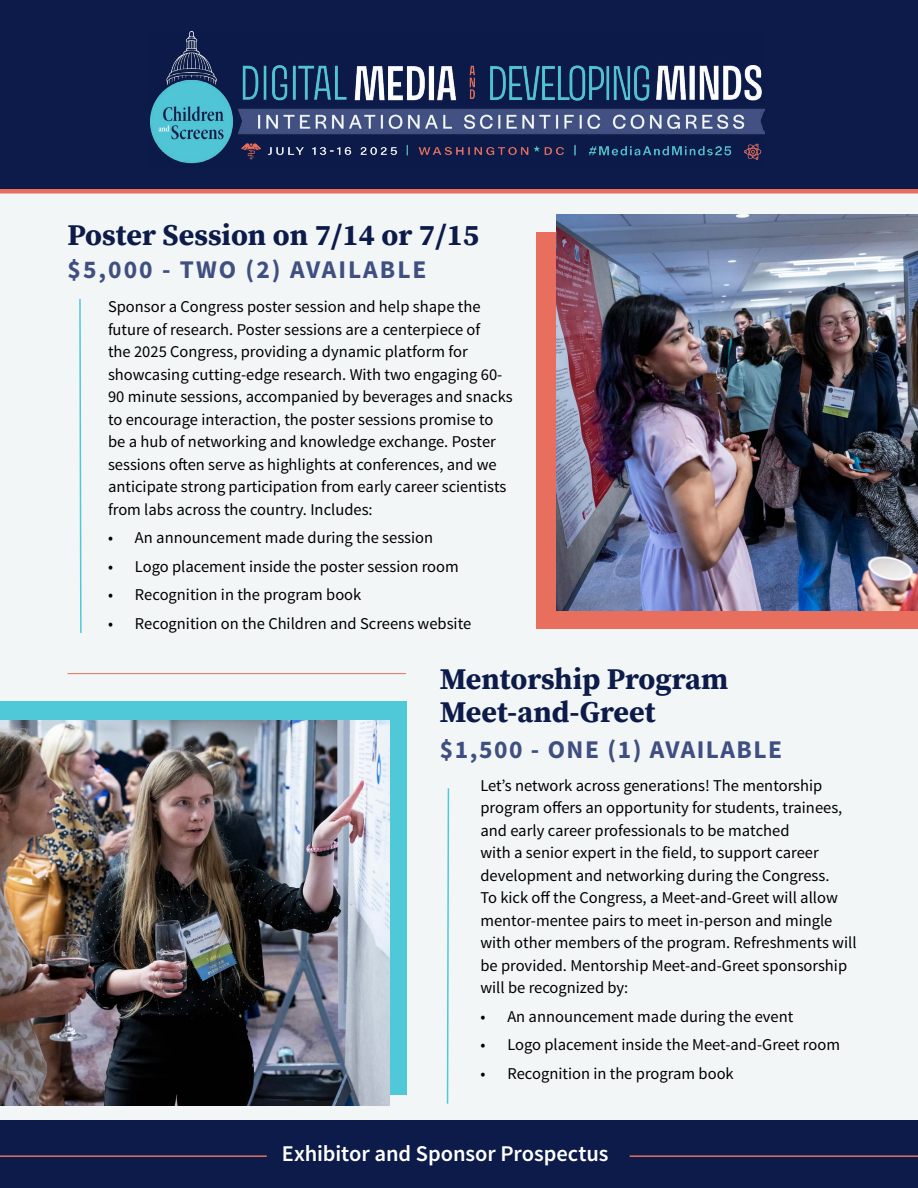
<style>
.page{position:relative;width:918px;height:1188px;background:#fff}
.page>*{position:absolute;margin:0;border:0;box-sizing:border-box;transform-origin:0 0}
.t1{font:30px/33px "Source Serif Variable";color:#0d1b4a}
.t2{font:700 25.5px "Source Sans Pro";letter-spacing:.08em;color:#404f81}
.t3{font:700 25.5px "Source Sans Pro";letter-spacing:.06em;color:#404f81}
.t4{font:600 22.5px "Source Sans Pro";letter-spacing:-.005em;color:#fff}
.t5{font:16.5px/22.5px "Source Sans Pro";color:#000}
</style>
<div class="page">
<div style="left:0;top:0;width:918px;height:225px;background:#0d1b4a"></div>
<div style="left:0;top:189px;width:918px;height:931px;background:#f2f6f6"></div>
<img style="left:150px;top:32px;width:615px;height:132px">
<div style="left:537px;top:232px;width:381px;height:396px;background:#e86e5e"></div>
<img style="left:556px;top:214px;width:362px;height:396px">
<div style="left:0;top:702px;width:406px;height:393px;background:#4fc8d8"></div>
<img style="left:0;top:720px;width:389px;height:385px">
<hr style="left:68px;top:673px;width:338px;height:1px;background:#e86e5e">
<svg style="left:78px;top:297px;width:4px;height:338px"></svg>
<svg style="left:446px;top:787px;width:4px;height:318px"></svg>
<div style="left:0;top:1120px;width:918px;height:68px;background:#0d1b4a"></div>
<hr style="left:630px;top:1155px;width:288px;height:2px;background:#e86e5e">
<hr style="left:0;top:1155px;width:267px;height:2px;background:#e86e5e">
<h1 class="t1" style="left:68px;top:218px;width:413px">Poster Session on 7/14 or 7/15</h1>
<h2 class="t2" style="left:68px;top:253px;width:360px">$5,000 - TWO (2) AVAILABLE</h2>
<p class="t5" style="left:108px;top:296px;width:406px">Sponsor a Congress poster session and help shape the future of research. Poster sessions are a centerpiece of<br>the 2025 Congress, providing a dynamic platform for showcasing cutting-edge research. With two engaging 60- 90 minute sessions, accompanied by beverages and snacks to encourage interaction, the poster sessions promise to be a hub of networking and knowledge exchange. Poster sessions often serve as highlights at conferences, and we anticipate strong participation from early career scientists from labs across the country. Includes:</p>
<p class="t5" style="left:108px;top:527px;width:327px">• An announcement made during the session</p>
<p class="t5" style="left:108px;top:555px;width:352px">• Logo placement inside the poster session room</p>
<p class="t5" style="left:108px;top:584px;width:255px">• Recognition in the program book</p>
<p class="t5" style="left:108px;top:612px;width:365px">• Recognition on the Children and Screens website</p>
<h1 class="t1" style="left:440px;top:662px;width:290px">Mentorship Program<br>Meet-and-Greet</h1>
<h2 class="t3" style="left:440px;top:733px;width:344px">$1,500 - ONE (1) AVAILABLE</h2>
<p class="t5" style="left:480px;top:774px;width:378px">Let’s network across generations! The mentorship program offers an opportunity for students, trainees, and early career professionals to be matched<br>with a senior expert in the field, to support career development and networking during the Congress.<br>To kick off the Congress, a Meet-and-Greet will allow mentor-mentee pairs to meet in-person and mingle with other members of the program. Refreshments will be provided. Mentorship Meet-and-Greet sponsorship will be recognized by:</p>
<p class="t5" style="left:480px;top:1006px;width:314px">• An announcement made during the event</p>
<p class="t5" style="left:480px;top:1034px;width:361px">• Logo placement inside the Meet-and-Greet room</p>
<p class="t5" style="left:480px;top:1063px;width:255px">• Recognition in the program book</p>
<h3 class="t4" style="left:282px;top:1139px;width:328px">Exhibitor and Sponsor Prospectus</h3>
</div>
